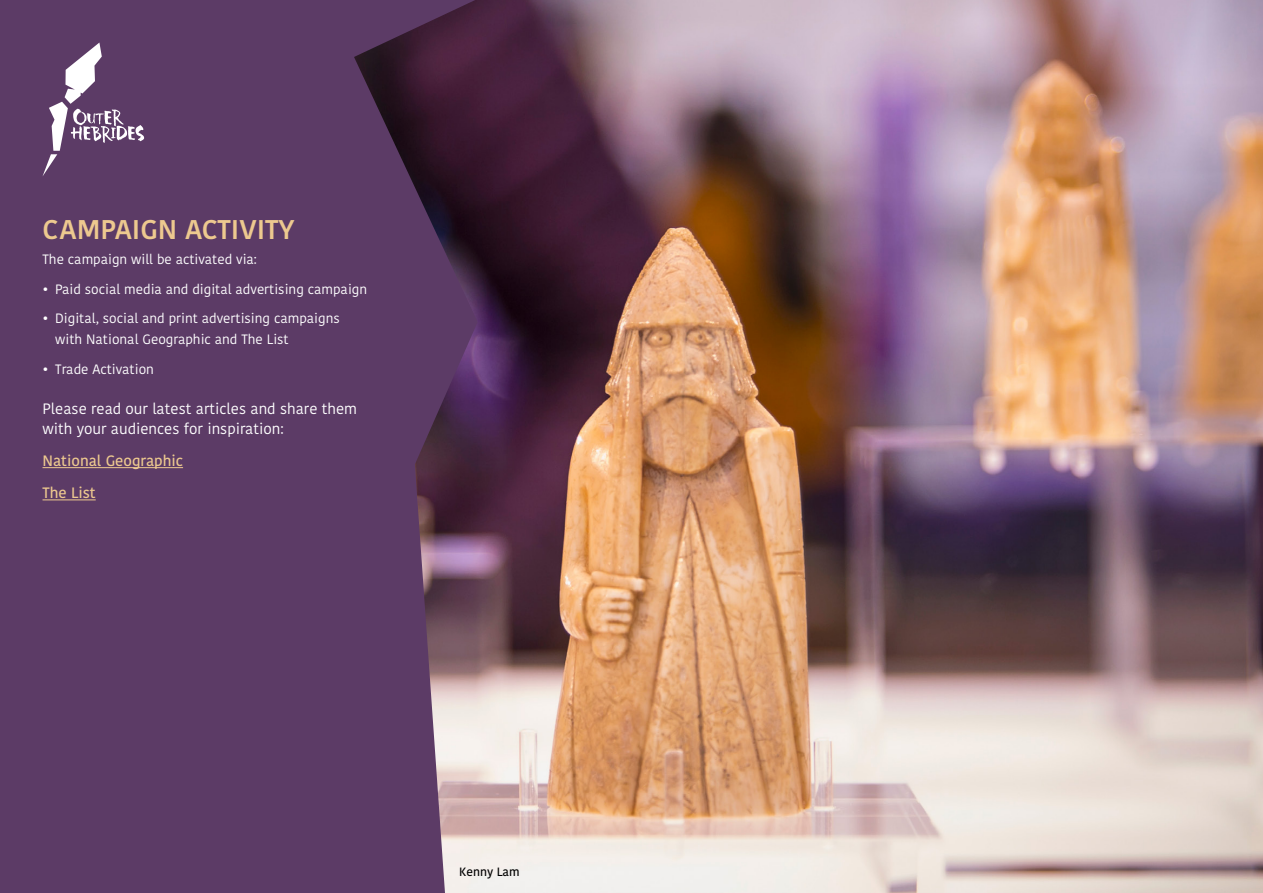
<style>
.page{position:relative;width:1263px;height:893px;background:#5c3b66}
.page>*{position:absolute;margin:0;border:0;box-sizing:border-box;transform-origin:0 0}
.t1{font:600 27px "Kohinoor Bangla";color:#edc98f}
.t2{font:15px/19.5px "Kohinoor Bangla";color:#fff}
.t3{font:500 15px/32.2px "Kohinoor Bangla";color:#edc98f}
.t4{font:13.5px/21px "Kohinoor Bangla";color:#fff}
.t5{font:500 12px "Kohinoor Bangla";color:#000}
</style>
<div class="page">
<img style="left:354px;top:0;width:909px;height:893px">
<hr style="left:43px;top:467px;width:140px;height:1px;background:#edc98f">
<hr style="left:43px;top:499px;width:53px;height:1px;background:#edc98f">
<svg style="left:43px;top:43px;width:101px;height:133px"></svg>
<h1 class="t1" style="left:43px;top:207px;width:254px">CAMPAIGN ACTIVITY</h1>
<p class="t4" style="left:43px;top:249px;width:216px">The campaign will be activated via:</p>
<p class="t4" style="left:43px;top:278px;width:326px">• Paid social media and digital advertising campaign</p>
<p class="t4" style="left:55px;top:308px;width:286px;text-indent:-13px">• Digital, social and print advertising campaigns with National Geographic and The List</p>
<p class="t4" style="left:43px;top:358px;width:113px">• Trade Activation</p>
<p class="t2" style="left:43px;top:399px;width:316px">Please read our latest articles and share them with your audiences for inspiration:</p>
<p class="t3" style="left:43px;top:444px;width:142px">National Geographic<br>The List</p>
<p class="t5" style="left:459px;top:862px;width:62px">Kenny Lam</p>
</div>
